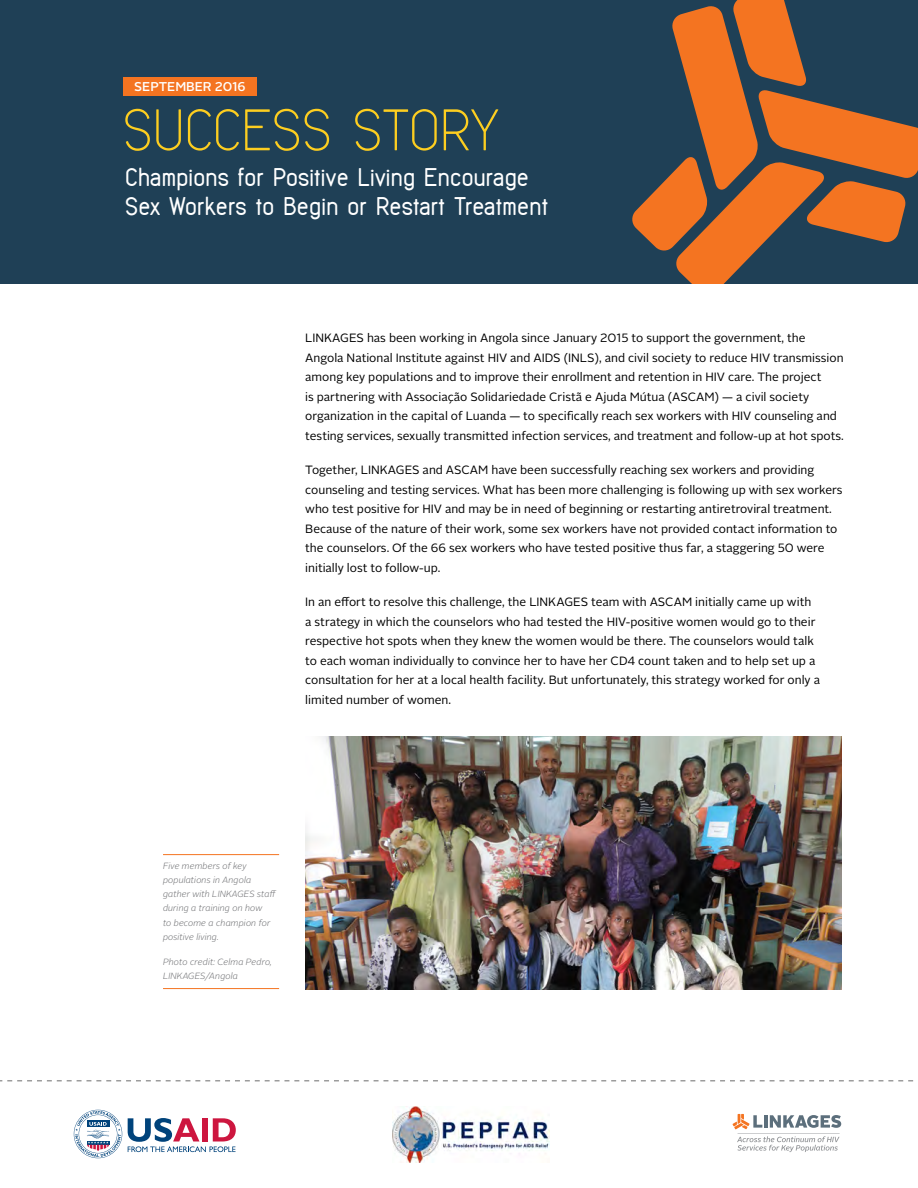
<style>
.page{position:relative;width:918px;height:1188px;background:#fff}
.page>*{position:absolute;margin:0;border:0;box-sizing:border-box;transform-origin:0 0}
.t1{font:58.5px "ED Pen Sook";letter-spacing:-.005em;color:#fdce20}
.t2{font:700 25.5px/28.5px "ED Pen Sook";color:#fff}
.t3{font:500 12.75px "Alright Sans";color:#fff}
.t4{font:12px/19.5px "Alright Sans";color:#000}
.t5{font:italic 300 9px/14.2px "Alright Sans";color:#6d6e71}
</style>
<div class="page">
<svg style="left:0;top:1080px;width:914px;height:2px"></svg>
<svg style="left:733px;top:1114px;width:108px;height:38px"></svg>
<img style="left:392px;top:1106px;width:157px;height:57px">
<svg style="left:128px;top:1118px;width:108px;height:34px"></svg>
<svg style="left:74px;top:1110px;width:48px;height:48px"></svg>
<div style="left:0;top:0;width:918px;height:284px;background:#1f4056"></div>
<div style="left:124px;top:78px;width:133px;height:18px;background:#f47421"></div>
<svg style="left:632px;top:0;width:286px;height:284px"></svg>
<img style="left:305px;top:736px;width:536px;height:254px">
<hr style="left:163px;top:854px;width:116px;height:1px;background:#f47421">
<hr style="left:163px;top:988px;width:116px;height:1px;background:#f47421">
<p class="t3" style="left:134px;top:78px;width:113px">SEPTEMBER 2016</p>
<h1 class="t1" style="left:122px;top:97px;width:378px">SUCCESS STORY</h1>
<h2 class="t2" style="left:125px;top:164px;width:425px">Champions for Positive Living Encourage<br>Sex Workers to Begin or Restart Treatment</h2>
<p class="t4" style="left:305px;top:329px;width:540px">LINKAGES has been working in Angola since January 2015 to support the government, the Angola National Institute against HIV and AIDS (INLS), and civil society to reduce HIV transmission among key populations and to improve their enrollment and retention in HIV care. The project<br>is partnering with Associação Solidariedade Cristã e Ajuda Mútua (ASCAM) — a civil society organization in the capital of Luanda — to specifically reach sex workers with HIV counseling and testing services, sexually transmitted infection services, and treatment and follow-up at hot spots.</p>
<p class="t4" style="left:305px;top:461px;width:539px">Together, LINKAGES and ASCAM have been successfully reaching sex workers and providing counseling and testing services. What has been more challenging is following up with sex workers who test positive for HIV and may be in need of beginning or restarting antiretroviral treatment.<br>Because of the nature of their work, some sex workers have not provided contact information to the counselors. Of the 66 sex workers who have tested positive thus far, a staggering 50 were initially lost to follow-up.</p>
<p class="t4" style="left:305px;top:593px;width:516px">In an effort to resolve this challenge, the LINKAGES team with ASCAM initially came up with a strategy in which the counselors who had tested the HIV-positive women would go to their respective hot spots when they knew the women would be there. The counselors would talk to each woman individually to convince her to have her CD4 count taken and to help set up a consultation for her at a local health facility. But unfortunately, this strategy worked for only a limited number of women.</p>
<p class="t5" style="left:163px;top:858px;width:115px">Five members of key populations in Angola gather with LINKAGES staff during a training on how<br>to become a champion for positive living.</p>
<p class="t5" style="left:163px;top:954px;width:111px">Photo credit: Celma Pedro,<br>LINKAGES/Angola</p>
</div>
